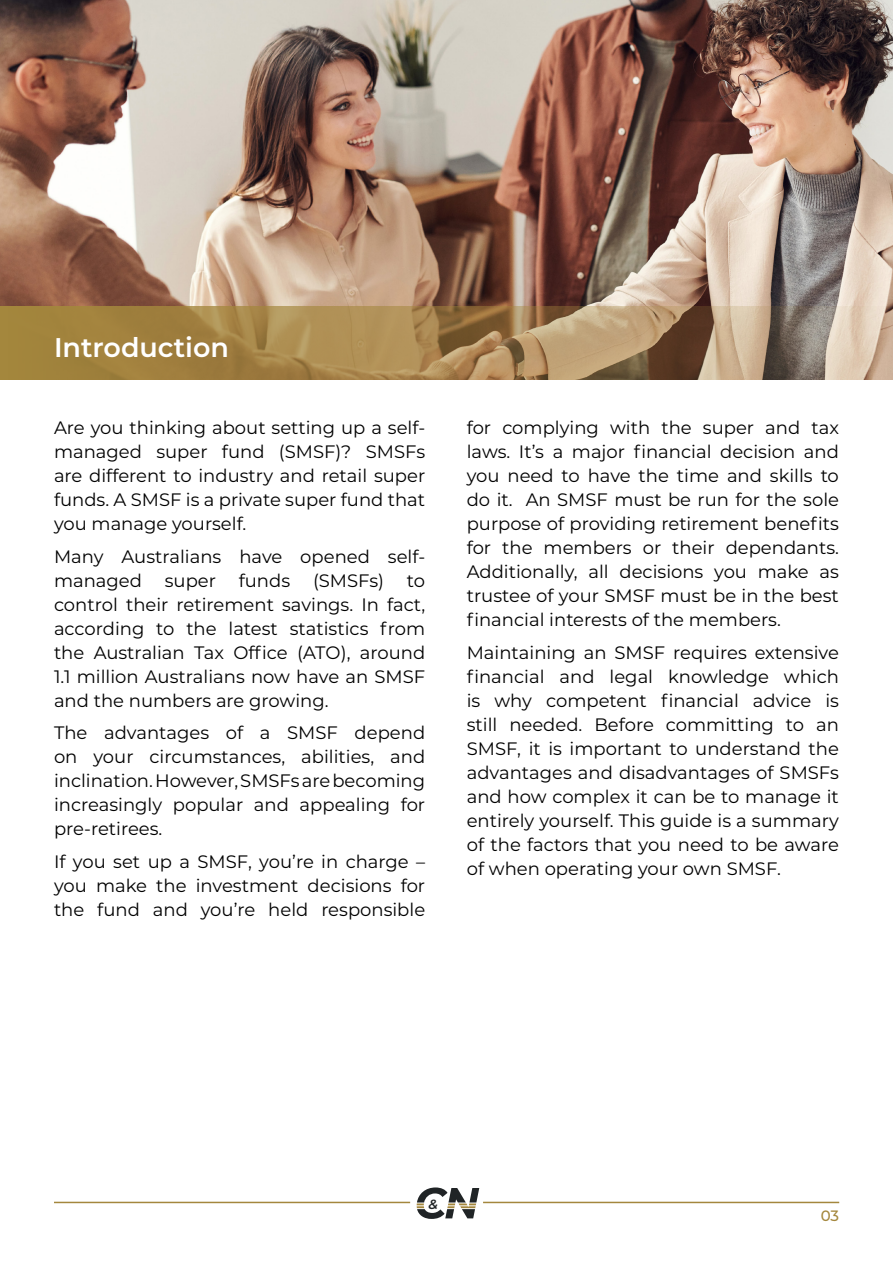
<style>
.page{position:relative;width:893px;height:1263px;background:#fff}
.page>*{position:absolute;margin:0;border:0;box-sizing:border-box;transform-origin:0 0}
.t1{font:600 27px "Montserrat";color:#fff}
.t2{font:18px/24px "Montserrat";color:#000;text-align:justify}
.t3{font:500 15px "Montserrat";color:#a4873d}
.t4{font:italic 600 13.35px "Montserrat";color:#202426}
</style>
<div class="page">
<hr style="left:54px;top:1202px;width:356px;height:1px;background:#a4873d">
<hr style="left:483px;top:1202px;width:356px;height:1px;background:#a4873d">
<svg style="left:417px;top:1187px;width:62px;height:32px"></svg>
<img style="left:0;top:0;width:893px;height:306px">
<svg style="left:0;top:306px;width:893px;height:73px;background:#a6895b"></svg>
<h1 class="t1" style="left:54px;top:329px;width:177px">Introduction</h1>
<p class="t2" style="left:54px;top:415px;width:373px">Are you thinking about setting up a self&shy;managed super fund (SMSF)? SMSFs are different to industry and retail super funds. A SMSF is a private super fund that you manage yourself.</p>
<p class="t2" style="left:54px;top:544px;width:373px">Many Australians have opened self&shy;managed</p>
<p class="t2" style="left:165px;top:568px;width:53px">super</p>
<p class="t2" style="left:239px;top:568px;width:53px">funds</p>
<p class="t2" style="left:313px;top:568px;width:73px">(SMSFs)</p>
<p class="t2" style="left:54px;top:568px;width:373px;text-indent:353px">to control their retirement savings. In fact, according to the latest statistics from the Australian Tax Office (ATO), around 1.1 million Australians now have an SMSF and the numbers are growing.</p>
<p class="t2" style="left:54px;top:720px;width:373px">The advantages of a SMSF depend on your circumstances, abilities, and inclination. However, SMSFs are becoming increasingly popular and appealing for pre-retirees.</p>
<p class="t2" style="left:54px;top:849px;width:373px">If you set up a SMSF, you’re in charge – you make the investment decisions for the fund and you’re held responsible</p>
<p class="t2" style="left:467px;top:415px;width:374px">for complying with the super and tax laws. It’s a major financial decision and you need to have the time and skills to do it. An SMSF must be run for the sole purpose of providing retirement benefits for the members or their dependants.<br>Additionally, all decisions you make as trustee of your SMSF must be in the best financial interests of the members.</p>
<p class="t2" style="left:467px;top:640px;width:374px">Maintaining an SMSF requires extensive financial and legal knowledge which is why competent financial advice is still needed. Before committing to an SMSF, it is important to understand the advantages and disadvantages of SMSFs and how complex it can be to manage it entirely yourself. This guide is a summary of the factors that you need to be aware of when operating your own SMSF.</p>
<p class="t4" style="left:428px;top:1195px;width:11px">&amp;</p>
<p class="t3" style="left:821px;top:1205px;width:20px">03</p>
</div>
